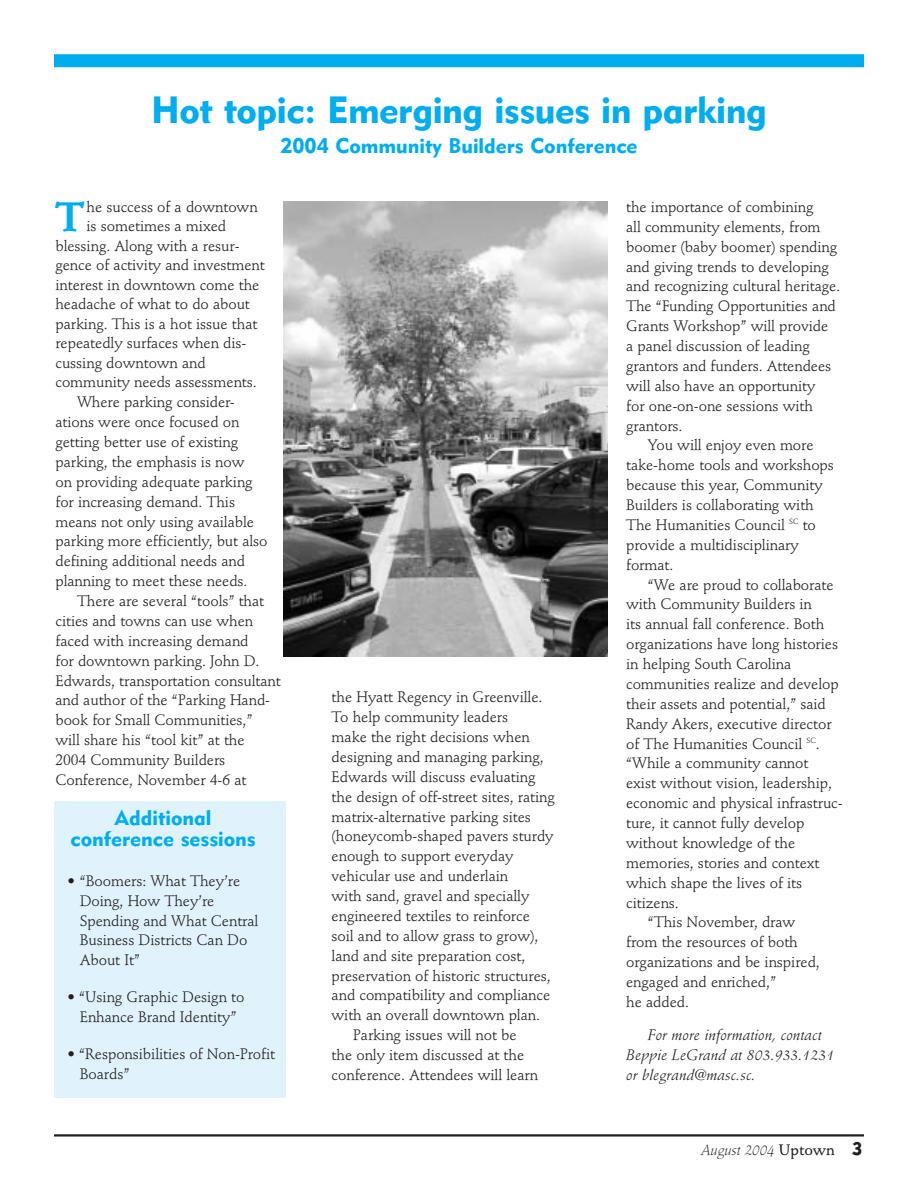
<style>
.page{position:relative;width:918px;height:1188px;background:#fff}
.page>*{position:absolute;margin:0;border:0;box-sizing:border-box;transform-origin:0 0}
.t1{font:700 40.8px "Stempel Schneidler";color:#00adef}
.t2{font:37.5px "Geometric 415 BT Black A";letter-spacing:-.01em;color:#00adef}
.t3{font:21px/21px "Geometric 415 BT Black A";color:#00adef;text-align:center}
.t4{font:15px/19.8px "Stempel Schneidler";letter-spacing:-.005em;color:#231f1f}
.t5{font:italic 15px/20px "Stempel Schneidler";letter-spacing:.01em;color:#231f1f}
.t6{font:italic 300 15px "Stempel Schneidler";color:#231f1f}
.s1{font-weight:500;font-style:normal}
.s2{font-family:"Geometric 415 BT Black A";font-weight:400;font-style:normal;font-size:18px}
</style>
<div class="page">
<div style="left:54px;top:54px;width:810px;height:13px;background:#00adef"></div>
<hr style="left:54px;top:1134px;width:810px;height:3px;background:#231f1f">
<div style="left:54px;top:801px;width:232px;height:296px;background:#e0f3fd"></div>
<img style="left:283px;top:202px;width:324px;height:454px">
<h2 class="t2" style="left:151px;top:96px;width:617px">Hot topic: Emerging issues in parking</h2>
<h3 class="t3" style="left:280px;top:137px;width:359px">2004 Community Builders Conference</h3>
<h1 class="t1" style="left:55px;top:201px;width:30px">T</h1>
<p class="t4" style="left:87px;top:198px;width:173px">he success of a downtown</p>
<p class="t4" style="left:87px;top:218px;width:141px">is sometimes a mixed</p>
<p class="t4" style="left:55px;top:237px;width:186px">blessing. Along with a resur-</p>
<p class="t4" style="left:55px;top:257px;width:211px">gence of activity and investment</p>
<p class="t4" style="left:55px;top:276px;width:206px">interest in downtown come the</p>
<p class="t4" style="left:55px;top:296px;width:196px">headache of what to do about</p>
<p class="t4" style="left:55px;top:315px;width:204px">parking. This is a hot issue that</p>
<p class="t4" style="left:55px;top:335px;width:193px">repeatedly surfaces when dis-</p>
<p class="t4" style="left:55px;top:354px;width:152px">cussing downtown and</p>
<p class="t4" style="left:55px;top:374px;width:203px">community needs assessments.</p>
<p class="t4" style="left:77px;top:394px;width:159px">Where parking consider-</p>
<p class="t4" style="left:55px;top:414px;width:185px">ations were once focused on</p>
<p class="t4" style="left:55px;top:434px;width:184px">getting better use of existing</p>
<p class="t4" style="left:55px;top:453px;width:191px">parking, the emphasis is now</p>
<p class="t4" style="left:55px;top:473px;width:199px">on providing adequate parking</p>
<p class="t4" style="left:55px;top:493px;width:181px">for increasing demand. This</p>
<p class="t4" style="left:55px;top:513px;width:200px">means not only using available</p>
<p class="t4" style="left:55px;top:533px;width:214px">parking more efficiently, but also</p>
<p class="t4" style="left:55px;top:553px;width:191px">defining additional needs and</p>
<p class="t4" style="left:55px;top:573px;width:194px">planning to meet these needs.</p>
<p class="t4" style="left:77px;top:593px;width:189px">There are several “tools” that</p>
<p class="t4" style="left:55px;top:612px;width:199px">cities and towns can use when</p>
<p class="t4" style="left:55px;top:632px;width:195px">faced with increasing demand</p>
<p class="t4" style="left:55px;top:652px;width:206px">for downtown parking. John D.</p>
<p class="t4" style="left:55px;top:672px;width:227px">Edwards, transportation consultant</p>
<p class="t4" style="left:55px;top:692px;width:216px">and author of the “Parking Hand-</p>
<p class="t4" style="left:55px;top:712px;width:199px">book for Small Communities,”</p>
<p class="t4" style="left:55px;top:732px;width:191px">will share his “tool kit” at the</p>
<p class="t4" style="left:55px;top:752px;width:171px">2004 Community Builders</p>
<p class="t4" style="left:55px;top:771px;width:193px">Conference, November 4-6 at</p>
<h3 class="t3" style="left:71px;top:809px;width:187px">Additional conference sessions</h3>
<p class="t4" style="left:80px;top:872px;width:180px;text-indent:-12px">• “Boomers: What They’re<br>Doing, How They’re<br>Spending and What Central<br>Business Districts Can Do<br>About It”</p>
<p class="t4" style="left:68px;top:989px;width:178px;text-align:center">• “Using Graphic Design to<br>Enhance Brand Identity”</p>
<p class="t4" style="left:80px;top:1046px;width:197px;text-indent:-12px">• “Responsibilities of Non-Profit<br>Boards”</p>
<p class="t4" style="left:332px;top:689px;width:212px">the Hyatt Regency in Greenville.</p>
<p class="t4" style="left:332px;top:709px;width:178px">To help community leaders</p>
<p class="t4" style="left:332px;top:729px;width:200px">make the right decisions when</p>
<p class="t4" style="left:332px;top:748px;width:214px">designing and managing parking,</p>
<p class="t4" style="left:332px;top:768px;width:206px">Edwards will discuss evaluating</p>
<p class="t4" style="left:332px;top:788px;width:225px">the design of off-street sites, rating</p>
<p class="t4" style="left:332px;top:808px;width:201px">matrix-alternative parking sites</p>
<p class="t4" style="left:332px;top:828px;width:224px">(honeycomb-shaped pavers sturdy</p>
<p class="t4" style="left:332px;top:848px;width:184px">enough to support everyday</p>
<p class="t4" style="left:332px;top:868px;width:178px">vehicular use and underlain</p>
<p class="t4" style="left:332px;top:888px;width:199px">with sand, gravel and specially</p>
<p class="t4" style="left:332px;top:907px;width:200px">engineered textiles to reinforce</p>
<p class="t4" style="left:332px;top:927px;width:208px">soil and to allow grass to grow),</p>
<p class="t4" style="left:332px;top:947px;width:195px">land and site preparation cost,</p>
<p class="t4" style="left:332px;top:967px;width:221px">preservation of historic structures,</p>
<p class="t4" style="left:332px;top:987px;width:220px">and compatibility and compliance</p>
<p class="t4" style="left:332px;top:1007px;width:210px">with an overall downtown plan.</p>
<p class="t4" style="left:353px;top:1027px;width:165px">Parking issues will not be</p>
<p class="t4" style="left:332px;top:1047px;width:194px">the only item discussed at the</p>
<p class="t4" style="left:332px;top:1066px;width:208px">conference. Attendees will learn</p>
<p class="t4" style="left:626px;top:198px;width:189px">the importance of combining</p>
<p class="t4" style="left:626px;top:218px;width:196px">all community elements, from</p>
<p class="t4" style="left:626px;top:238px;width:213px">boomer (baby boomer) spending</p>
<p class="t4" style="left:626px;top:258px;width:204px">and giving trends to developing</p>
<p class="t4" style="left:626px;top:278px;width:216px">and recognizing cultural heritage.</p>
<p class="t4" style="left:626px;top:298px;width:211px">The “Funding Opportunities and</p>
<p class="t4" style="left:626px;top:318px;width:204px">Grants Workshop” will provide</p>
<p class="t4" style="left:626px;top:338px;width:185px">a panel discussion of leading</p>
<p class="t4" style="left:626px;top:357px;width:207px">grantors and funders. Attendees</p>
<p class="t4" style="left:626px;top:377px;width:191px">will also have an opportunity</p>
<p class="t4" style="left:626px;top:397px;width:188px">for one-on-one sessions with</p>
<p class="t4" style="left:626px;top:417px;width:58px">grantors.</p>
<p class="t4" style="left:648px;top:437px;width:167px">You will enjoy even more</p>
<p class="t4" style="left:626px;top:457px;width:209px">take-home tools and workshops</p>
<p class="t4" style="left:626px;top:477px;width:198px">because this year, Community</p>
<p class="t4" style="left:626px;top:497px;width:189px">Builders is collaborating with</p>
<p class="t4" style="left:626px;top:516px;width:191px">The Humanities Council <sup>SC</sup> to</p>
<p class="t4" style="left:626px;top:536px;width:174px">provide a multidisciplinary</p>
<p class="t4" style="left:626px;top:556px;width:49px">format.</p>
<p class="t4" style="left:648px;top:576px;width:187px">“We are proud to collaborate</p>
<p class="t4" style="left:626px;top:596px;width:187px">with Community Builders in</p>
<p class="t4" style="left:626px;top:616px;width:200px">its annual fall conference. Both</p>
<p class="t4" style="left:626px;top:636px;width:213px">organizations have long histories</p>
<p class="t4" style="left:626px;top:656px;width:167px">in helping South Carolina</p>
<p class="t4" style="left:626px;top:675px;width:214px">communities realize and develop</p>
<p class="t4" style="left:626px;top:695px;width:201px">their assets and potential,” said</p>
<p class="t4" style="left:626px;top:715px;width:207px">Randy Akers, executive director</p>
<p class="t4" style="left:626px;top:735px;width:195px">of The Humanities Council <sup>SC</sup>.</p>
<p class="t4" style="left:626px;top:755px;width:184px">“While a community cannot</p>
<p class="t4" style="left:626px;top:775px;width:207px">exist without vision, leadership,</p>
<p class="t4" style="left:626px;top:795px;width:218px">economic and physical infrastruc-</p>
<p class="t4" style="left:626px;top:815px;width:180px">ture, it cannot fully develop</p>
<p class="t4" style="left:626px;top:834px;width:171px">without knowledge of the</p>
<p class="t4" style="left:626px;top:854px;width:195px">memories, stories and context</p>
<p class="t4" style="left:626px;top:874px;width:178px">which shape the lives of its</p>
<p class="t4" style="left:626px;top:894px;width:54px">citizens.</p>
<p class="t4" style="left:648px;top:914px;width:149px">“This November, draw</p>
<p class="t4" style="left:626px;top:934px;width:173px">from the resources of both</p>
<p class="t4" style="left:626px;top:954px;width:195px">organizations and be inspired,</p>
<p class="t4" style="left:626px;top:974px;width:151px">engaged and enriched,”</p>
<p class="t4" style="left:626px;top:993px;width:64px">he added.</p>
<p class="t5" style="left:626px;top:1027px;width:210px;text-indent:22px">For more information, contact<br>Beppie LeGrand at 803.933.1231 or blegrand@masc.sc.</p>
<p class="t6" style="left:701px;top:1144px;width:163px">August 2004 <span class="s1">Uptown</span> <span class="s2">3</span></p>
</div>
